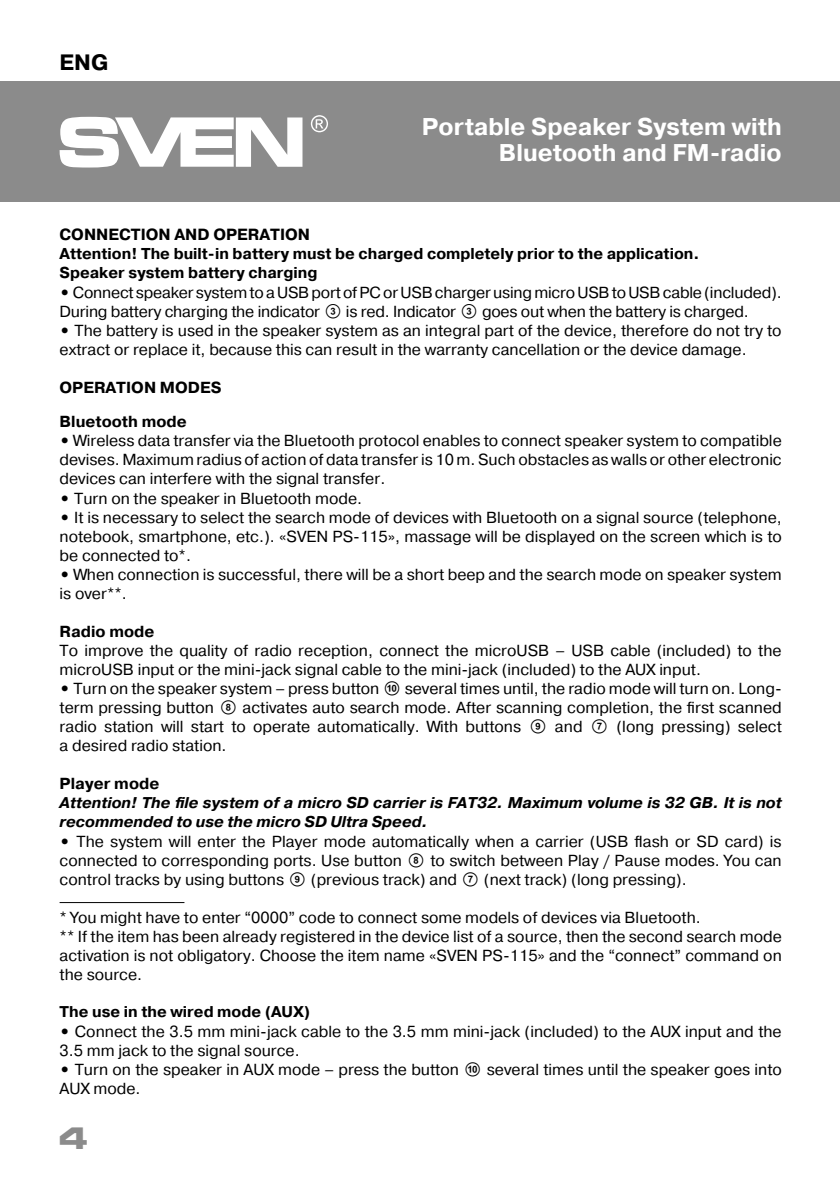
<style>
.page{position:relative;width:840px;height:1191px;background:#fff}
.page>*{position:absolute;margin:0;border:0;box-sizing:border-box;transform-origin:0 0}
.t1{font:700 30px "Micra";color:#8b8b8b}
.t2{font:700 24.2px/26px "Pragmatica";color:#fff;text-align:right}
.t3{font:700 22.2px "Pragmatica";color:#000}
.t4{font:700 16.2px "Pragmatica";color:#000}
.t5{font:16px/19px "Pragmatica";color:#000}
.t6{font:700 16px/34px "Pragmatica";color:#000}
.t7{font:700 15.8px/19.2px "Pragmatica";color:#000}
.t8{font:italic 700 15.6px/19px "Pragmatica";color:#000}
.t9{font:700 15.6px "Pragmatica";color:#000}
.s1{font-weight:700}
.s2{font-family:"SVEN"}
</style>
<div class="page">
<div style="left:0;top:81px;width:839px;height:121px;background:#8b8b8b"></div>
<svg style="left:60px;top:117px;width:242px;height:50px"></svg>
<svg style="left:311px;top:115px;width:17px;height:17px"></svg>
<hr style="left:60px;top:902px;width:124px;height:1px;background:#000">
<h3 class="t3" style="left:60px;top:47px;width:50px">ENG</h3>
<h2 class="t2" style="left:421px;top:114px;width:361px">Portable Speaker System with<br>Bluetooth and FM-radio</h2>
<p class="t4" style="left:60px;top:224px;width:252px">CONNECTION AND OPERATION</p>
<p class="t7" style="left:60px;top:244px;width:641px">Attention! The built-in battery must be charged completely prior to the application.<br>Speaker system battery charging</p>
<p class="t5" style="left:60px;top:283px;width:723px"><span class="s1">•</span> Connect speaker system to a USB port of PC or USB charger using micro USB to USB cable (included).<br>During battery charging the indicator <span class="s2">c</span> is red. Indicator <span class="s2">c</span> goes out when the battery is charged.</p>
<p class="t5" style="left:60px;top:321px;width:723px"><span class="s1">•</span> The battery is used in the speaker system as an integral part of the device, therefore do not try to extract or replace it, because this can result in the warranty cancellation or the device damage.</p>
<p class="t6" style="left:60px;top:371px;width:163px">OPERATION MODES<br>Bluetooth mode</p>
<p class="t5" style="left:60px;top:432px;width:723px;text-align:justify"><span class="s1">•</span> Wireless data transfer via the Bluetooth protocol enables to connect speaker system to compatible devises. Maximum radius of action of data transfer is 10 m. Such obstacles as walls or other electronic devices can interfere with the signal transfer.</p>
<p class="t5" style="left:60px;top:489px;width:304px"><span class="s1">•</span> Turn on the speaker in Bluetooth mode.</p>
<p class="t5" style="left:60px;top:508px;width:723px;text-align:justify"><span class="s1">•</span> It is necessary to select the search mode of devices with Bluetooth on a signal source (telephone, notebook, smartphone, etc.). «SVEN PS-115», massage will be displayed on the screen which is to be connected to*.</p>
<p class="t5" style="left:60px;top:565px;width:723px"><span class="s1">•</span> When connection is successful, there will be a short beep and the search mode on speaker system is over**.</p>
<p class="t6" style="left:60px;top:615px;width:96px">Radio mode</p>
<p class="t5" style="left:60px;top:641px;width:723px">To improve the quality of radio reception, connect the microUSB – USB cable (included) to the microUSB input or the mini-jack signal cable to the mini-jack (included) to the AUX input.</p>
<p class="t5" style="left:60px;top:679px;width:723px;text-align:justify"><span class="s1">•</span> Turn on the speaker system – press button <span class="s2">j</span> several times until, the radio mode will turn on. Long&shy;term pressing button <span class="s2">h</span> activates auto search mode. After scanning completion, the first scanned radio station will start to operate automatically. With buttons <span class="s2">i</span> and <span class="s2">g</span> (long pressing) select a desired radio station.</p>
<p class="t6" style="left:60px;top:767px;width:101px">Player mode</p>
<p class="t8" style="left:60px;top:794px;width:723px">Attention! The file system of a micro SD carrier is FAT32. Maximum volume is 32 GB. It is not recommended to use the micro SD Ultra Speed.</p>
<p class="t5" style="left:60px;top:832px;width:723px;text-align:justify"><span class="s1">•</span> The system will enter the Player mode automatically when a carrier (USB flash or SD card) is connected to corresponding ports. Use button <span class="s2">h</span> to switch between Play / Pause modes. You can control tracks by using buttons <span class="s2">i</span> (previous track) and <span class="s2">g</span> (next track) (long pressing).</p>
<p class="t5" style="left:60px;top:908px;width:723px">* You might have to enter “0000” code to connect some models of devices via Bluetooth.<br>** If the item has been already registered in the device list of a source, then the second search mode activation is not obligatory. Choose the item name «SVEN PS-115» and the “connect” command on the source.</p>
<p class="t9" style="left:60px;top:1002px;width:252px">The use in the wired mode (AUX)</p>
<p class="t5" style="left:60px;top:1022px;width:723px"><span class="s1">•</span> Connect the 3.5 mm mini-jack cable to the 3.5 mm mini-jack (included) to the AUX input and the<br>3.5 mm jack to the signal source.</p>
<p class="t5" style="left:60px;top:1060px;width:723px"><span class="s1">•</span> Turn on the speaker in AUX mode – press the button <span class="s2">j</span> several times until the speaker goes into<br>AUX mode.</p>
<h1 class="t1" style="left:59px;top:1122px;width:32px">4</h1>
</div>
